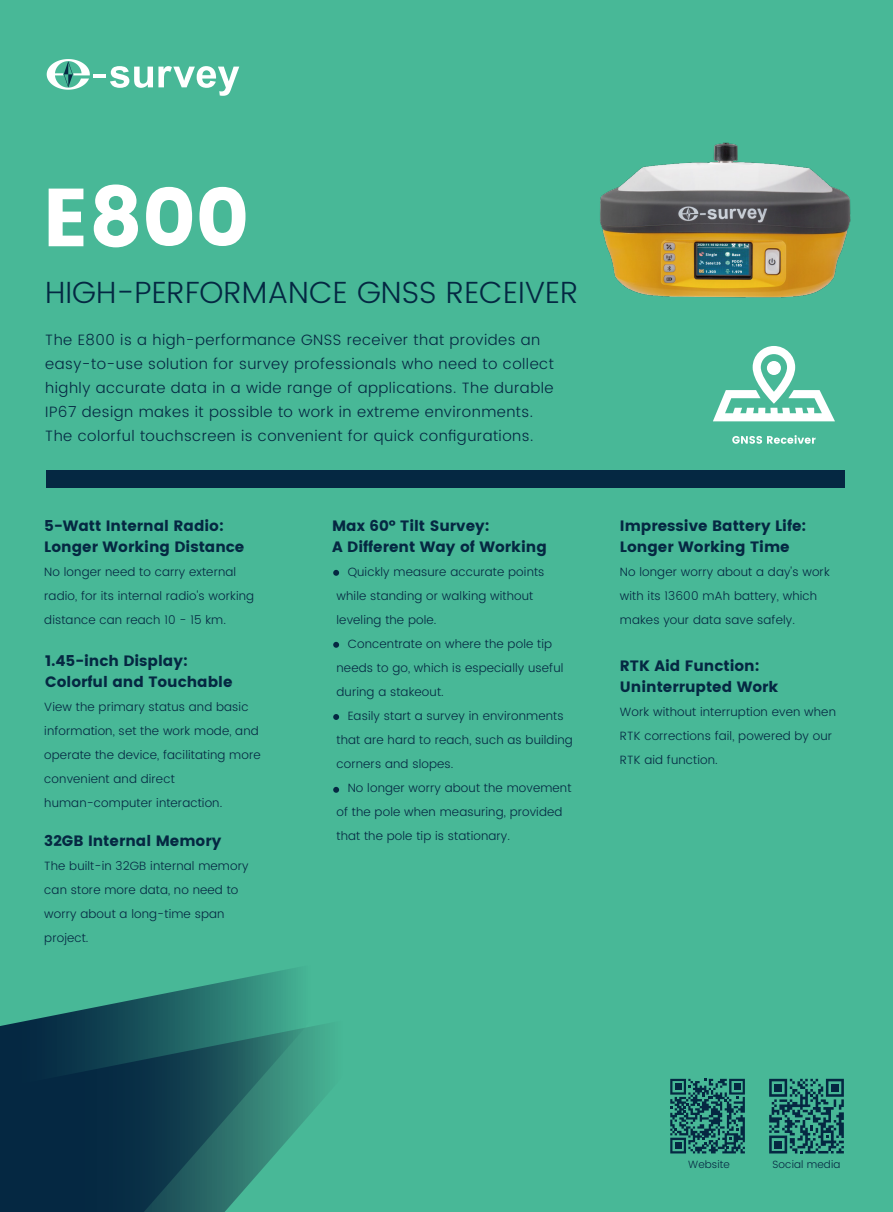
<style>
.page{position:relative;width:893px;height:1212px;background:#48b897}
.page>*{position:absolute;margin:0;border:0;box-sizing:border-box;transform-origin:0 0}
.t1{font:81.9px "Poppins";color:#fff}
.t2{font:300 30.6px "Poppins";color:#042842}
.t3{font:300 15px/24px "Poppins";letter-spacing:.03em;color:#052842}
.t4{font:15px/21px "Poppins";color:#052842}
.t5{font:300 12px/24px "Poppins";letter-spacing:.01em;color:#052842}
.t6{font:300 10.5px "Poppins";letter-spacing:.01em;color:#052842}
</style>
<div class="page">
<img style="left:600px;top:142px;width:251px;height:156px">
<div style="left:46px;top:470px;width:798px;height:18px;background:#052842"></div>
<svg style="left:0;top:968px;width:325px;height:244px"></svg>
<hr style="left:94px;top:74px;width:12px;height:4px;background:#fff">
<svg style="left:47px;top:59px;width:43px;height:31px"></svg>
<svg style="left:110px;top:66px;width:129px;height:30px"></svg>
<svg style="left:670px;top:1079px;width:75px;height:74px"></svg>
<svg style="left:769px;top:1079px;width:75px;height:74px"></svg>
<div style="left:774px;top:1084px;width:8px;height:7px;background:#052842"></div>
<div style="left:831px;top:1084px;width:8px;height:7px;background:#052842"></div>
<div style="left:774px;top:1140px;width:8px;height:8px;background:#052842"></div>
<svg style="left:333px;top:570px;width:6px;height:6px"></svg>
<svg style="left:333px;top:642px;width:6px;height:6px"></svg>
<svg style="left:333px;top:714px;width:6px;height:6px"></svg>
<svg style="left:333px;top:787px;width:6px;height:6px"></svg>
<svg style="left:713px;top:346px;width:122px;height:75px"></svg>
<svg style="left:732px;top:435px;width:84px;height:9px"></svg>
<h1 class="t1" style="left:42px;top:170px;width:208px">E800</h1>
<h2 class="t2" style="left:45px;top:270px;width:535px">HIGH-PERFORMANCE GNSS RECEIVER</h2>
<p class="t3" style="left:45px;top:328px;width:510px">The E800 is a high-performance GNSS receiver that provides an easy-to-use solution for survey professionals who need to collect highly accurate data in a wide range of applications. The durable IP67 design makes it possible to work in extreme environments.<br>The colorful touchscreen is convenient for quick configurations.</p>
<p class="t4" style="left:44px;top:515px;width:202px">5-Watt Internal Radio:<br>Longer Working Distance</p>
<p class="t5" style="left:44px;top:560px;width:211px">No longer need to carry external radio, for its internal radio's working distance can reach 10 - 15 km.</p>
<p class="t4" style="left:45px;top:650px;width:189px">1.45-inch Display:<br>Colorful and Touchable</p>
<p class="t5" style="left:44px;top:695px;width:218px">View the primary status and basic information, set the work mode, and operate the device, facilitating more convenient and direct human-computer interaction.</p>
<p class="t4" style="left:44px;top:830px;width:179px">32GB Internal Memory</p>
<p class="t5" style="left:44px;top:854px;width:206px">The built-in 32GB internal memory can store more data, no need to worry about a long-time span project.</p>
<p class="t4" style="left:332px;top:515px;width:216px">Max 60° Tilt Survey:<br>A Different Way of Working</p>
<p class="t5" style="left:336px;top:561px;width:209px;text-indent:11px">Quickly measure accurate points while standing or walking without leveling the pole.</p>
<p class="t5" style="left:336px;top:633px;width:228px;text-indent:11px">Concentrate on where the pole tip needs to go, which is especially useful during a stakeout.</p>
<p class="t5" style="left:336px;top:705px;width:238px;text-indent:11px">Easily start a survey in environments that are hard to reach, such as building corners and slopes.</p>
<p class="t5" style="left:336px;top:777px;width:236px;text-indent:11px">No longer worry about the movement of the pole when measuring, provided that the pole tip is stationary.</p>
<p class="t4" style="left:620px;top:515px;width:188px">Impressive Battery Life:<br>Longer Working Time</p>
<p class="t5" style="left:620px;top:560px;width:211px">No longer worry about a day's work with its 13600 mAh battery, which makes your data save safely.</p>
<p class="t4" style="left:620px;top:655px;width:160px">RTK Aid Function:<br>Uninterrupted Work</p>
<p class="t5" style="left:620px;top:700px;width:218px">Work without interruption even when<br>RTK corrections fail, powered by our<br>RTK aid function.</p>
<p class="t6" style="left:688px;top:1157px;width:43px">Website</p>
<p class="t6" style="left:772px;top:1157px;width:69px">Social media</p>
</div>
